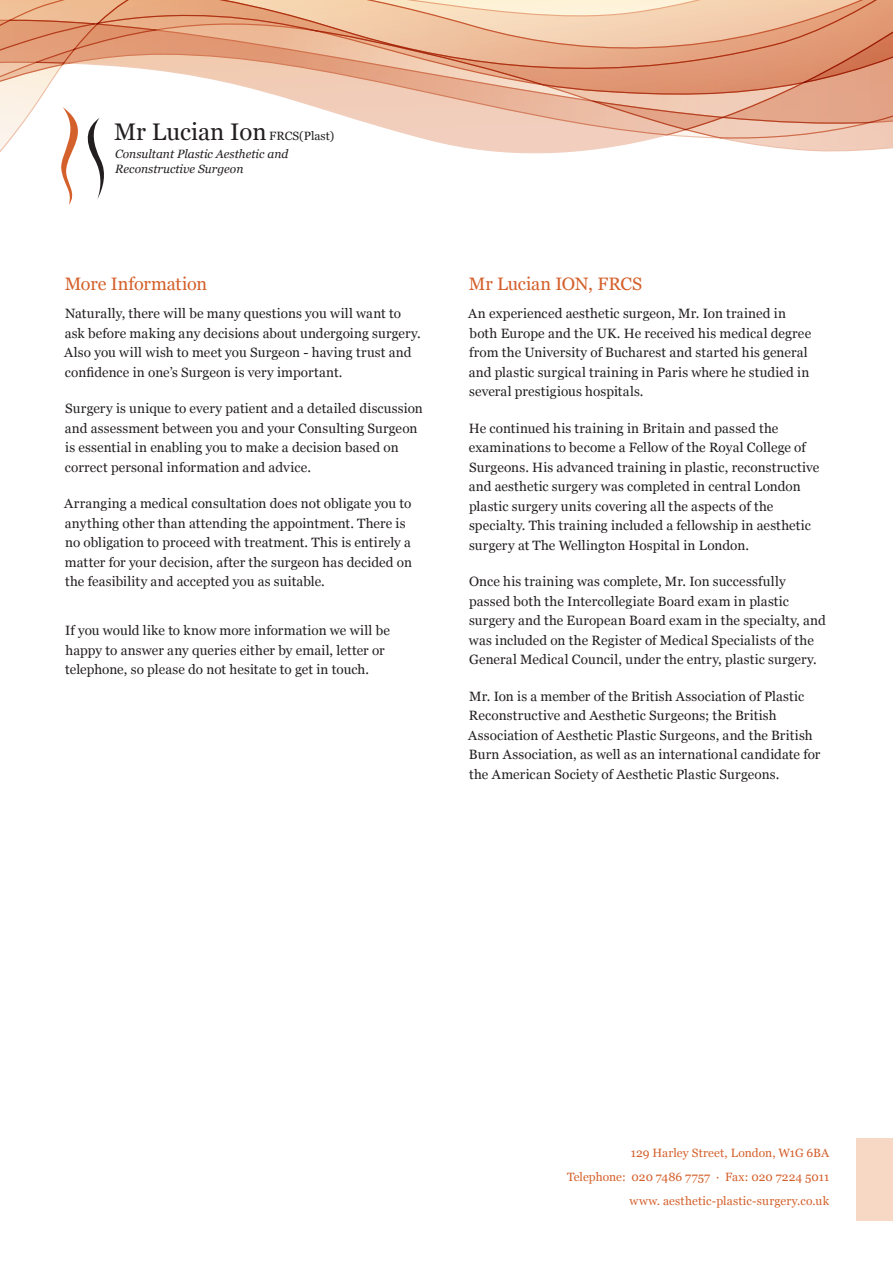
<style>
.page{position:relative;width:893px;height:1263px;background:#fff}
.page>*{position:absolute;margin:0;border:0;box-sizing:border-box;transform-origin:0 0}
.t1{font:24px "Georgia";color:#231f20}
._3_-_heading{font:18px "Georgia";letter-spacing:-.005em;color:#d4602b}
._4_-_paragraph{font:13.5px/19.5px "Georgia";letter-spacing:.01em;color:#231f20}
._3_-_heading-2{font:13.5px/19.5px "Georgia";color:#231f20}
.t2{font:12px/24px "Georgia";letter-spacing:.005em;color:#d4602b;text-align:right}
.t3{font:italic 12px/15px "Georgia";color:#231f20}
.s1{font-size:12px}
</style>
<div class="page">
<div style="left:856px;top:1138px;width:37px;height:82px;background:#f6d8c5"></div>
<svg style="left:0;top:0;width:893px;height:205px"></svg>
<h1 class="t1" style="left:114px;top:118px;width:222px">Mr Lucian Ion <span class="s1">FRCS(Plast)</span></h1>
<p class="t3" style="left:115px;top:146px;width:175px">Consultant Plastic Aesthetic and<br>Reconstructive Surgeon</p>
<p class="_3_-_heading" style="left:65px;top:274px;width:144px">More Information</p>
<p class="_4_-_paragraph" style="left:64px;top:304px;width:358px">Naturally, there will be many questions you will want to ask before making any decisions about undergoing surgery.<br>Also you will wish to meet you Surgeon - having trust and confidence in one’s Surgeon is very important.</p>
<p class="_4_-_paragraph" style="left:65px;top:399px;width:360px">Surgery is unique to every patient and a detailed discussion and assessment between you and your Consulting Surgeon is essential in enabling you to make a decision based on correct personal information and advice.</p>
<p class="_4_-_paragraph" style="left:64px;top:494px;width:349px">Arranging a medical consultation does not obligate you to anything other than attending the appointment. There is no obligation to proceed with treatment. This is entirely a matter for your decision, after the surgeon has decided on the feasibility and accepted you as suitable.</p>
<p class="_3_-_heading-2" style="left:65px;top:621px;width:326px">If you would like to know more information we will be happy to answer any queries either by email, letter or telephone, so please do not hesitate to get in touch.</p>
<p class="_3_-_heading" style="left:469px;top:274px;width:175px">Mr Lucian ION, FRCS</p>
<p class="_4_-_paragraph" style="left:468px;top:304px;width:344px">An experienced aesthetic surgeon, Mr. Ion trained in both Europe and the UK. He received his medical degree from the University of Bucharest and started his general and plastic surgical training in Paris where he studied in several prestigious hospitals.</p>
<p class="_4_-_paragraph" style="left:469px;top:418px;width:352px">He continued his training in Britain and passed the examinations to become a Fellow of the Royal College of Surgeons. His advanced training in plastic, reconstructive and aesthetic surgery was completed in central London plastic surgery units covering all the aspects of the specialty. This training included a fellowship in aesthetic surgery at The Wellington Hospital in London.</p>
<p class="_4_-_paragraph" style="left:469px;top:572px;width:358px">Once his training was complete, Mr. Ion successfully passed both the Intercollegiate Board exam in plastic surgery and the European Board exam in the specialty, and was included on the Register of Medical Specialists of the General Medical Council, under the entry, plastic surgery.</p>
<p class="_4_-_paragraph" style="left:468px;top:686px;width:354px">Mr. Ion is a member of the British Association of Plastic Reconstructive and Aesthetic Surgeons; the British Association of Aesthetic Plastic Surgeons, and the British Burn Association, as well as an international candidate for the American Society of Aesthetic Plastic Surgeons.</p>
<p class="t2" style="left:567px;top:1141px;width:264px">129 Harley Street, London, W1G 6BA<br>Telephone: 020 7486 7757 · Fax: 020 7224 5011 www. aesthetic-plastic-surgery.co.uk</p>
</div>
